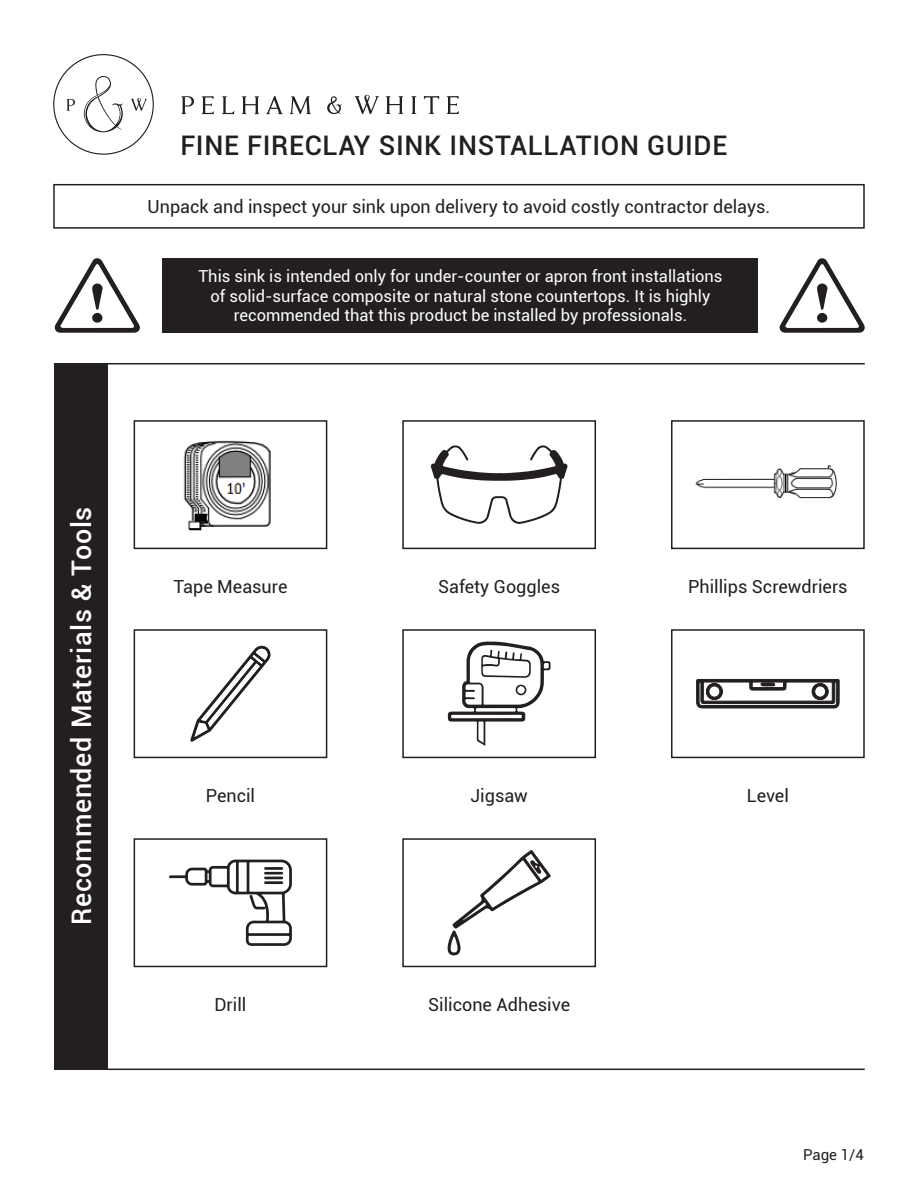
<style>
.page{position:relative;width:918px;height:1188px;background:#fff}
.page>*{position:absolute;margin:0;border:0;box-sizing:border-box;transform-origin:0 0}
.t1{font:500 27px "Roboto";letter-spacing:.025em;color:#231f20}
.t2{font:500 27px "Roboto";letter-spacing:.025em;color:#fff}
.t3{font:18px "Roboto";color:#231f20}
.t4{font:16.5px/19.8px "Roboto";color:#fff;text-align:center}
.t5{font:15px "Roboto";color:#231f20}
</style>
<div class="page">
<svg style="left:53px;top:54px;width:101px;height:101px"></svg>
<svg style="left:355px;top:95px;width:24px;height:19px"></svg>
<svg style="left:181px;top:96px;width:13px;height:18px"></svg>
<svg style="left:202px;top:96px;width:12px;height:18px"></svg>
<svg style="left:222px;top:96px;width:12px;height:18px"></svg>
<svg style="left:242px;top:96px;width:17px;height:18px"></svg>
<svg style="left:266px;top:96px;width:17px;height:18px"></svg>
<svg style="left:290px;top:96px;width:21px;height:18px"></svg>
<svg style="left:386px;top:96px;width:17px;height:18px"></svg>
<svg style="left:411px;top:96px;width:5px;height:18px"></svg>
<svg style="left:424px;top:96px;width:15px;height:18px"></svg>
<svg style="left:447px;top:96px;width:12px;height:18px"></svg>
<svg style="left:327px;top:96px;width:15px;height:18px"></svg>
<div style="left:53px;top:184px;width:812px;height:45px;border:2px solid #231f20"></div>
<div style="left:163px;top:258px;width:595px;height:75px;background:#231f20"></div>
<svg style="left:54px;top:258px;width:86px;height:75px"></svg>
<div style="left:92px;top:313px;width:11px;height:10px;background:#231f20;border-radius:50%"></div>
<svg style="left:779px;top:258px;width:86px;height:75px"></svg>
<div style="left:817px;top:313px;width:10px;height:10px;background:#231f20;border-radius:50%"></div>
<div style="left:54px;top:364px;width:54px;height:706px;background:#231f20"></div>
<hr style="left:108px;top:363px;width:757px;height:1px;background:#231f20">
<hr style="left:108px;top:1069px;width:757px;height:1px;background:#231f20">
<img style="left:183px;top:440px;width:88px;height:91px">
<div style="left:134px;top:420px;width:193px;height:129px;border:2px solid #231f20"></div>
<svg style="left:190px;top:646px;width:81px;height:96px"></svg>
<svg style="left:253px;top:655px;width:10px;height:9px"></svg>
<div style="left:134px;top:629px;width:193px;height:129px;border:2px solid #231f20"></div>
<svg style="left:169px;top:860px;width:123px;height:86px"></svg>
<div style="left:134px;top:838px;width:193px;height:129px;border:2px solid #231f20"></div>
<svg style="left:430px;top:445px;width:138px;height:79px"></svg>
<div style="left:402px;top:420px;width:194px;height:129px;border:2px solid #231f20"></div>
<svg style="left:448px;top:641px;width:103px;height:105px"></svg>
<div style="left:402px;top:629px;width:194px;height:129px;border:2px solid #231f20"></div>
<img style="left:695px;top:465px;width:142px;height:34px">
<div style="left:671px;top:420px;width:194px;height:129px;border:2px solid #231f20"></div>
<svg style="left:696px;top:679px;width:144px;height:30px"></svg>
<div style="left:815px;top:686px;width:11px;height:11px;background:#fff;border-radius:50%"></div>
<div style="left:815px;top:686px;width:11px;height:11px;border:1px solid #231f20;border-radius:50%"></div>
<div style="left:709px;top:686px;width:11px;height:11px;background:#fff;border-radius:50%"></div>
<div style="left:709px;top:686px;width:11px;height:11px;border:1px solid #231f20;border-radius:50%"></div>
<div style="left:671px;top:629px;width:194px;height:129px;border:2px solid #231f20"></div>
<svg style="left:447px;top:850px;width:104px;height:106px"></svg>
<div style="left:402px;top:838px;width:194px;height:129px;border:2px solid #231f20"></div>
<p class="t1" style="left:180px;top:126px;width:548px">FINE FIRECLAY SINK INSTALLATION GUIDE</p>
<p class="t3" style="left:148px;top:194px;width:624px">Unpack and inspect your sink upon delivery to avoid costly contractor delays.</p>
<p class="t4" style="left:198px;top:265px;width:526px">This sink is intended only for under-counter or apron front installations of solid-surface composite or natural stone countertops. It is highly recommended that this product be installed by professionals.</p>
<p class="t2" style="left:63px;top:925px;width:420px;rotate:-90deg">Recommended Materials &amp; Tools</p>
<p class="t3" style="left:173px;top:574px;width:115px">Tape Measure</p>
<p class="t3" style="left:206px;top:783px;width:51px">Pencil</p>
<p class="t3" style="left:214px;top:992px;width:34px">Drill</p>
<p class="t3" style="left:438px;top:574px;width:123px">Safety Goggles</p>
<p class="t3" style="left:470px;top:783px;width:59px">Jigsaw</p>
<p class="t3" style="left:428px;top:992px;width:143px">Silicone Adhesive</p>
<p class="t3" style="left:688px;top:574px;width:161px">Phillips Screwdriers</p>
<p class="t3" style="left:747px;top:783px;width:44px">Level</p>
<p class="t5" style="left:803px;top:1144px;width:62px">Page 1/4</p>
</div>
